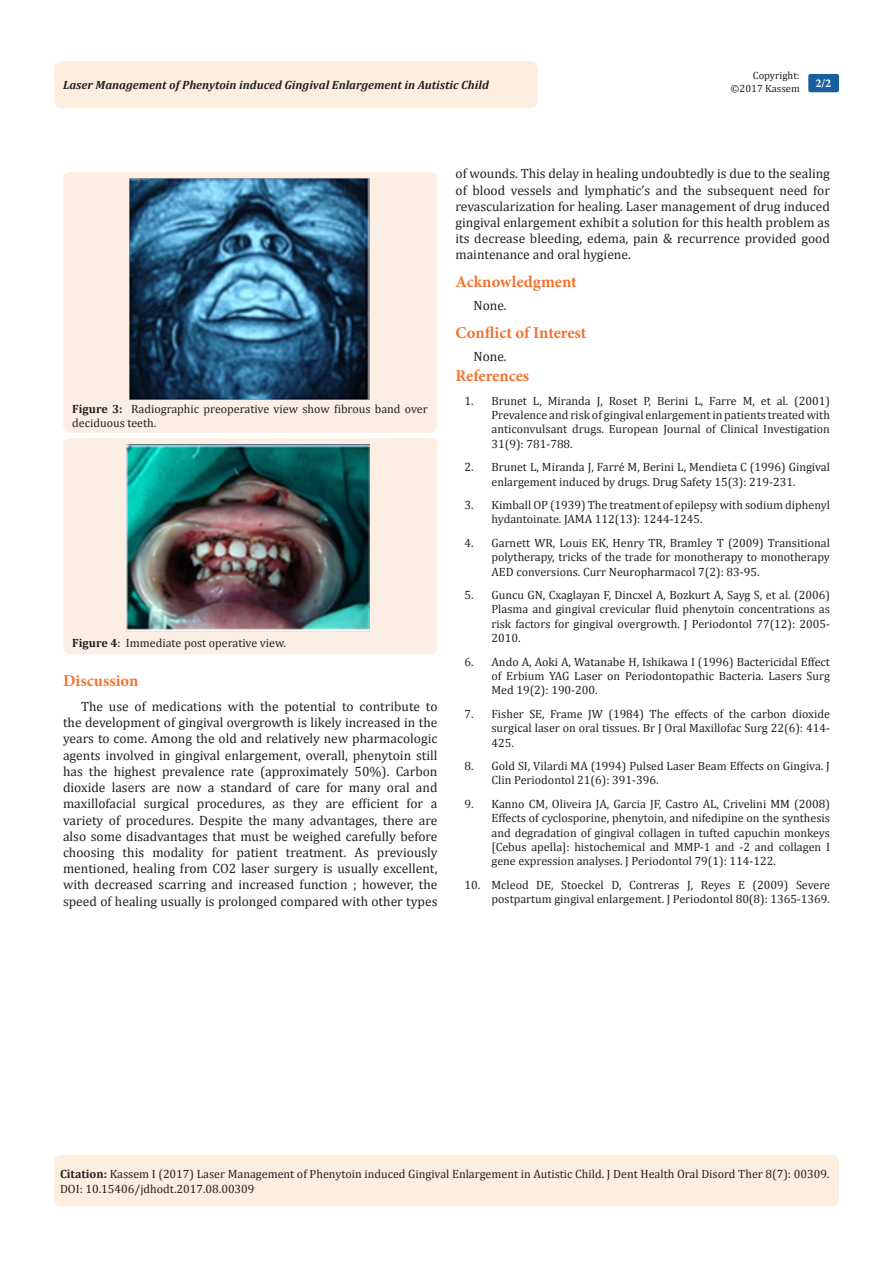
<style>
.page{position:relative;width:893px;height:1263px;background:#fff}
.page>*{position:absolute;margin:0;border:0;box-sizing:border-box;transform-origin:0 0}
.List_Paragraph{font:700 16.5px "Minion Pro";color:#f37331}
.t1{font:13.5px/16.2px "Cambria";color:#231f20;text-align:justify}
.Citation{font:12px/14.4px "Cambria";color:#231f20;text-align:justify}
.t2{font:italic 700 12px "Cambria";color:#231f20}
.t3{font:700 12px "Minion Pro";color:#fff}
.t4{font:10.5px/12.6px "Cambria";color:#231f20;text-align:right}
.s1{font-weight:700}
</style>
<div class="page">
<div style="left:54px;top:1155px;width:785px;height:51px;background:#feeee0;border-radius:7px"></div>
<div style="left:54px;top:61px;width:484px;height:47px;background:#feeee0;border-radius:8px"></div>
<div style="left:808px;top:74px;width:31px;height:18px;background:#18609d;border-radius:2px"></div>
<div style="left:63px;top:172px;width:374px;height:261px;background:#fdeee3;border-radius:7px"></div>
<img style="left:129px;top:178px;width:240px;height:222px">
<div style="left:63px;top:438px;width:374px;height:216px;background:#fdeee3;border-radius:7px"></div>
<img style="left:126px;top:444px;width:244px;height:188px">
<p class="t4" style="left:731px;top:69px;width:71px">Copyright: ©2017 Kassem</p>
<p class="t2" style="left:63px;top:77px;width:427px">Laser Management of Phenytoin induced Gingival Enlargement in Autistic Child</p>
<p class="t3" style="left:815px;top:75px;width:17px">2/2</p>
<p class="Citation" style="left:72px;top:401px;width:357px"><span class="s1">Figure 3:</span> Radiographic preoperative view show fibrous band over deciduous teeth.</p>
<p class="Citation" style="left:72px;top:636px;width:215px"><span class="s1">Figure 4</span>: Immediate post operative view.</p>
<p class="List_Paragraph" style="left:63px;top:669px;width:77px">Discussion</p>
<p class="t1" style="left:63px;top:698px;width:376px;text-indent:18px">The use of medications with the potential to contribute to the development of gingival overgrowth is likely increased in the years to come. Among the old and relatively new pharmacologic agents involved in gingival enlargement, overall, phenytoin still has the highest prevalence rate (approximately 50%). Carbon dioxide lasers are now a standard of care for many oral and maxillofacial surgical procedures, as they are efficient for a variety of procedures. Despite the many advantages, there are also some disadvantages that must be weighed carefully before choosing this modality for patient treatment. As previously mentioned, healing from CO2 laser surgery is usually excellent, with decreased scarring and increased function ; however, the speed of healing usually is prolonged compared with other types</p>
<p class="t1" style="left:455px;top:166px;width:376px">of wounds. This delay in healing undoubtedly is due to the sealing of blood vessels and lymphatic’s and the subsequent need for revascularization for healing. Laser management of drug induced gingival enlargement exhibit a solution for this health problem as its decrease bleeding, edema, pain &amp; recurrence provided good maintenance and oral hygiene.</p>
<p class="List_Paragraph" style="left:455px;top:270px;width:123px">Acknowledgment</p>
<p class="t1" style="left:473px;top:298px;width:35px">None.</p>
<p class="List_Paragraph" style="left:455px;top:321px;width:132px">Conflict of Interest</p>
<p class="t1" style="left:473px;top:349px;width:35px">None.</p>
<p class="List_Paragraph" style="left:455px;top:364px;width:75px">References</p>
<p class="Citation" style="left:491px;top:393px;width:340px;text-indent:-27px">1. Brunet L, Miranda J, Roset P, Berini L, Farre M, et al. (2001)<br>Prevalence and risk of gingival enlargement in patients treated with anticonvulsant drugs. European Journal of Clinical Investigation 31(9): 781-788.</p>
<p class="Citation" style="left:491px;top:460px;width:340px;text-indent:-27px">2. Brunet L, Miranda J, Farré M, Berini L, Mendieta C (1996) Gingival enlargement induced by drugs. Drug Safety 15(3): 219-231.</p>
<p class="Citation" style="left:491px;top:498px;width:340px;text-indent:-27px">3. Kimball OP (1939) The treatment of epilepsy with sodium diphenyl hydantoinate. JAMA 112(13): 1244-1245.</p>
<p class="Citation" style="left:491px;top:535px;width:340px;text-indent:-27px">4. Garnett WR, Louis EK, Henry TR, Bramley T (2009) Transitional polytherapy, tricks of the trade for monotherapy to monotherapy AED conversions. Curr Neuropharmacol 7(2): 83-95.</p>
<p class="Citation" style="left:491px;top:588px;width:340px;text-indent:-27px">5. Guncu GN, Cxaglayan F, Dincxel A, Bozkurt A, Sayg S, et al. (2006)<br>Plasma and gingival crevicular fluid phenytoin concentrations as risk factors for gingival overgrowth. J Periodontol 77(12): 2005- 2010.</p>
<p class="Citation" style="left:491px;top:654px;width:340px;text-indent:-27px">6. Ando A, Aoki A, Watanabe H, Ishikawa I (1996) Bactericidal Effect of Erbium YAG Laser on Periodontopathic Bacteria. Lasers Surg Med 19(2): 190-200.</p>
<p class="Citation" style="left:491px;top:706px;width:340px;text-indent:-27px">7. Fisher SE, Frame JW (1984) The effects of the carbon dioxide surgical laser on oral tissues. Br J Oral Maxillofac Surg 22(6): 414- 425.</p>
<p class="Citation" style="left:491px;top:759px;width:340px;text-indent:-27px">8. Gold SI, Vilardi MA (1994) Pulsed Laser Beam Effects on Gingiva. J<br>Clin Periodontol 21(6): 391-396.</p>
<p class="Citation" style="left:491px;top:796px;width:340px;text-indent:-27px">9. Kanno CM, Oliveira JA, Garcia JF, Castro AL, Crivelini MM (2008)<br>Effects of cyclosporine, phenytoin, and nifedipine on the synthesis and degradation of gingival collagen in tufted capuchin monkeys [Cebus apella]: histochemical and MMP-1 and -2 and collagen I gene expression analyses. J Periodontol 79(1): 114-122.</p>
<p class="Citation" style="left:464px;top:877px;width:367px;text-align:right">10. Mcleod DE, Stoeckel D, Contreras J, Reyes E (2009) Severe postpartum gingival enlargement. J Periodontol 80(8): 1365-1369.</p>
<p class="Citation" style="left:60px;top:1167px;width:771px"><span class="s1">Citation:</span> Kassem I (2017) Laser Management of Phenytoin induced Gingival Enlargement in Autistic Child. J Dent Health Oral Disord Ther 8(7): 00309.<br>DOI: 10.15406/jdhodt.2017.08.00309</p>
</div>
